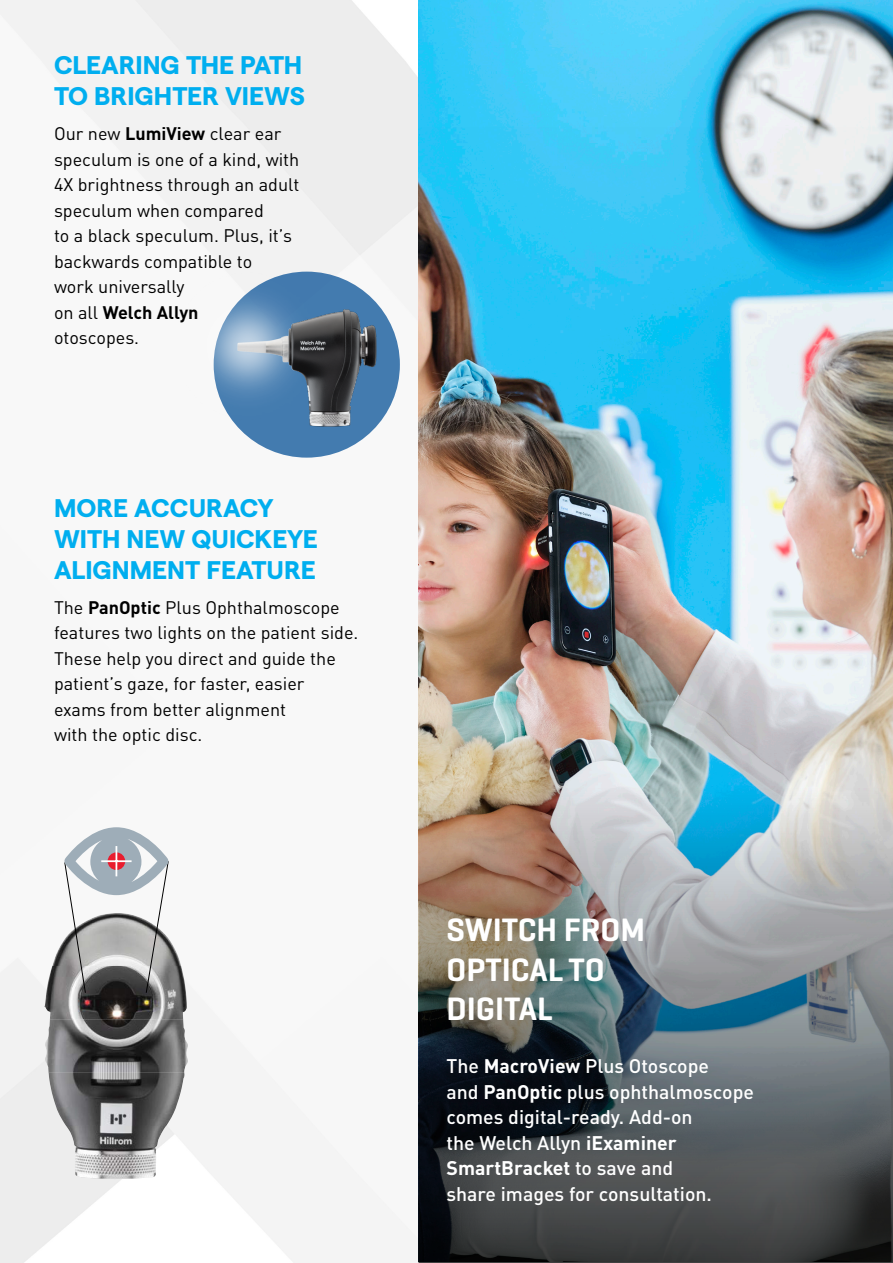
<style>
.page{position:relative;width:893px;height:1263px;background:#fff}
.page>*{position:absolute;margin:0;border:0;box-sizing:border-box;transform-origin:0 0}
.t1{font:600 33px/39.6px "Geogrotesque";color:#fff}
.t2{font:700 25.5px "Matter";color:#00aeef}
.t3{font:500 19.5px "DIN Pro";color:#fff}
.t4{font:700 19.5px "DIN Pro";color:#fff}
.t5{font:18px/25.5px "DIN Pro";color:#000}
.t6{font:700 18px "DIN Pro";color:#000}
.s1{font-weight:700}
.s2{font-weight:400}
.s3{font-weight:500}
</style>
<div class="page">
<img style="left:0;top:0;width:893px;height:1263px">
<div style="left:214px;top:272px;width:186px;height:186px;background:#437baf;border-radius:50%"></div>
<img style="left:418px;top:1px;width:475px;height:126px">
<img style="left:52px;top:913px;width:129px;height:53px">
<img style="left:44px;top:966px;width:144px;height:107px">
<img style="left:49px;top:1072px;width:136px;height:54px">
<img style="left:66px;top:1126px;width:100px;height:53px">
<svg style="left:64px;top:827px;width:105px;height:167px"></svg>
<svg style="left:108px;top:852px;width:17px;height:18px"></svg>
<hr style="left:116px;top:846px;width:1px;height:30px;background:#fff">
<hr style="left:101px;top:860px;width:31px;height:2px;background:#fff">
<img style="left:421px;top:130px;width:469px;height:1130px">
<img style="left:186px;top:266px;width:212px;height:173px">
<p class="t2" style="left:54px;top:46px;width:250px">CLEARING THE PATH</p>
<p class="t2" style="left:54px;top:77px;width:253px">TO BRIGHTER VIEWS</p>
<p class="t5" style="left:54px;top:120px;width:229px">Our new <span class="s1">LumiView</span> clear ear</p>
<p class="t5" style="left:54px;top:145px;width:247px">speculum is one of a kind, with</p>
<p class="t5" style="left:54px;top:171px;width:247px">4X brightness through an adult</p>
<p class="t5" style="left:54px;top:196px;width:211px">speculum when compared</p>
<p class="t5" style="left:54px;top:222px;width:240px">to a black speculum. Plus, it’s</p>
<p class="t5" style="left:54px;top:247px;width:200px">backwards compatible to</p>
<p class="t5" style="left:54px;top:273px;width:132px">work universally</p>
<p class="t6" style="left:54px;top:298px;width:146px"><span class="s2">on all</span> Welch Allyn</p>
<p class="t5" style="left:54px;top:324px;width:87px">otoscopes.</p>
<p class="t2" style="left:54px;top:489px;width:221px">MORE ACCURACY</p>
<p class="t2" style="left:54px;top:520px;width:265px">WITH NEW QUICKEYE</p>
<p class="t2" style="left:54px;top:551px;width:263px">ALIGNMENT FEATURE</p>
<p class="t5" style="left:54px;top:593px;width:306px">The <span class="s1">PanOptic</span> Plus Ophthalmoscope features two lights on the patient side.<br>These help you direct and guide the</p>
<p class="t5" style="left:54px;top:670px;width:252px">patient’s gaze, for faster, easier</p>
<p class="t5" style="left:54px;top:695px;width:234px">exams from better alignment</p>
<p class="t5" style="left:54px;top:721px;width:150px">with the optic disc.</p>
<p class="t1" style="left:446px;top:910px;width:200px">SWITCH FROM</p>
<p class="t1" style="left:446px;top:949px;width:160px">OPTICAL TO<br>DIGITAL</p>
<p class="t3" style="left:446px;top:1051px;width:264px">The <span class="s1">MacroView</span> Plus Otoscope</p>
<p class="t3" style="left:446px;top:1077px;width:309px">and <span class="s1">PanOptic</span> plus ophthalmoscope</p>
<p class="t3" style="left:446px;top:1102px;width:248px">comes digital-ready. Add-on</p>
<p class="t3" style="left:446px;top:1128px;width:232px">the Welch Allyn <span class="s1">iExaminer</span></p>
<p class="t4" style="left:446px;top:1153px;width:228px">SmartBracket <span class="s3">to save and</span></p>
<p class="t3" style="left:446px;top:1179px;width:267px">share images for consultation.</p>
</div>
